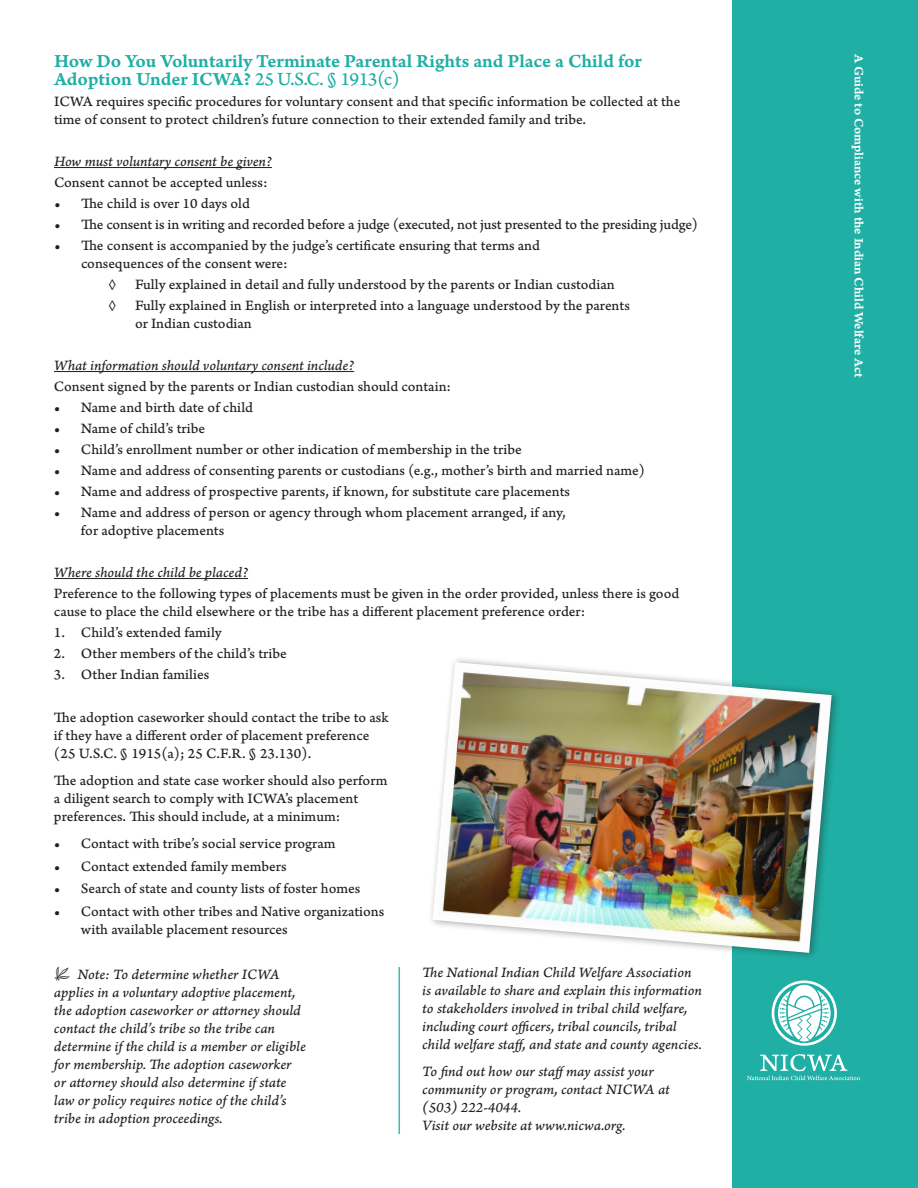
<style>
.page{position:relative;width:918px;height:1188px;background:#fff}
.page>*{position:absolute;margin:0;border:0;box-sizing:border-box;transform-origin:0 0}
.t1{font:19.5px/18px "Arno Pro Smbd Caption";letter-spacing:-.005em;color:#1fafa4}
.t2{font:15px/18px "Arno Pro Caption";letter-spacing:-.005em;color:#231f20}
.t3{font:15px/18px "Arno Pro Italic Caption";letter-spacing:-.005em;color:#231f20}
.t4{font:13.5px "Arno Pro Smbd Caption";letter-spacing:-.005em;color:#fff}
.s1{font-family:"Arno Pro Caption"}
.s2{font-size:18px}
</style>
<div class="page">
<div style="left:732px;top:0;width:186px;height:1188px;background:#1fafa4"></div>
<svg style="left:747px;top:1054px;width:113px;height:26px"></svg>
<div style="left:772px;top:980px;width:65px;height:66px;border:3px solid #fff;border-radius:50%"></div>
<svg style="left:778px;top:985px;width:53px;height:57px"></svg>
<hr style="left:54px;top:167px;width:218px;height:1px;background:#231f20">
<hr style="left:54px;top:371px;width:300px;height:1px;background:#231f20">
<hr style="left:54px;top:578px;width:194px;height:1px;background:#231f20">
<div style="left:427px;top:655px;width:414px;height:305px;background:#231f20;opacity:.45"></div>
<img style="left:432px;top:662px;width:400px;height:291px">
<hr style="left:399px;top:967px;width:1px;height:167px;background:#39beae">
<h1 class="t1" style="left:54px;top:53px;width:590px">How Do You Voluntarily Terminate Parental Rights and Place a Child for<br>Adoption Under ICWA? <span class="s1">25 U.S.C. § 1913(c)</span></h1>
<p class="t2" style="left:54px;top:93px;width:628px">ICWA requires specific procedures for voluntary consent and that specific information be collected at the time of consent to protect children’s future connection to their extended family and tribe.</p>
<p class="t3" style="left:54px;top:153px;width:219px">How must voluntary consent be given?</p>
<p class="t2" style="left:54px;top:174px;width:215px">Consent cannot be accepted unless:</p>
<p class="t2" style="left:54px;top:195px;width:198px">• The child is over 10 days old</p>
<p class="t2" style="left:54px;top:216px;width:645px">• The consent is in writing and recorded before a judge (executed, not just presented to the presiding judge)</p>
<p class="t2" style="left:81px;top:237px;width:461px;text-indent:-27px">• The consent is accompanied by the judge’s certificate ensuring that terms and consequences of the consent were:</p>
<p class="t2" style="left:108px;top:275px;width:523px;line-height:21px">◊ Fully explained in detail and fully understood by the parents or Indian custodian<br>◊ Fully explained in English or interpreted into a language understood by the parents</p>
<p class="t2" style="left:135px;top:315px;width:118px">or Indian custodian</p>
<p class="t3" style="left:54px;top:357px;width:302px">What information should voluntary consent include?</p>
<p class="t2" style="left:54px;top:378px;width:399px">Consent signed by the parents or Indian custodian should contain:</p>
<p class="t2" style="left:54px;top:399px;width:201px">• Name and birth date of child</p>
<p class="t2" style="left:54px;top:420px;width:153px">• Name of child’s tribe</p>
<p class="t2" style="left:54px;top:441px;width:469px">• Child’s enrollment number or other indication of membership in the tribe</p>
<p class="t2" style="left:54px;top:462px;width:593px">• Name and address of consenting parents or custodians (e.g., mother’s birth and married name)</p>
<p class="t2" style="left:54px;top:483px;width:518px">• Name and address of prospective parents, if known, for substitute care placements</p>
<p class="t2" style="left:81px;top:504px;width:486px;text-indent:-27px">• Name and address of person or agency through whom placement arranged, if any, for adoptive placements</p>
<p class="t3" style="left:54px;top:564px;width:196px">Where should the child be placed?</p>
<p class="t2" style="left:54px;top:585px;width:627px">Preference to the following types of placements must be given in the order provided, unless there is good cause to place the child elsewhere or the tribe has a different placement preference order:</p>
<p class="t2" style="left:54px;top:624px;width:169px">1. Child’s extended family</p>
<p class="t2" style="left:54px;top:645px;width:234px">2. Other members of the child’s tribe</p>
<p class="t2" style="left:54px;top:666px;width:157px">3. Other Indian families</p>
<p class="t2" style="left:54px;top:709px;width:336px">The adoption caseworker should contact the tribe to ask if they have a different order of placement preference (25 U.S.C. § 1915(a); 25 C.F.R. § 23.130).</p>
<p class="t2" style="left:54px;top:772px;width:335px">The adoption and state case worker should also perform a diligent search to comply with ICWA’s placement preferences. This should include, at a minimum:</p>
<p class="t2" style="left:54px;top:835px;width:283px">• Contact with tribe’s social service program</p>
<p class="t2" style="left:54px;top:858px;width:234px">• Contact extended family members</p>
<p class="t2" style="left:54px;top:880px;width:308px">• Search of state and county lists of foster homes</p>
<p class="t2" style="left:81px;top:903px;width:305px;text-indent:-27px">• Contact with other tribes and Native organizations with available placement resources</p>
<p class="t3" style="left:54px;top:966px;width:253px"><span class="s2">•</span> Note: To determine whether ICWA applies in a voluntary adoptive placement, the adoption caseworker or attorney should contact the child’s tribe so the tribe can determine if the child is a member or eligible for membership. The adoption caseworker or attorney should also determine if state law or policy requires notice of the child’s tribe in adoption proceedings.</p>
<p class="t3" style="left:422px;top:964px;width:281px">The National Indian Child Welfare Association is available to share and explain this information to stakeholders involved in tribal child welfare, including court officers, tribal councils, tribal child welfare staff, and state and county agencies.</p>
<p class="t3" style="left:422px;top:1063px;width:249px">To find out how our staff may assist your community or program, contact NICWA at (503) 222-4044.<br>Visit our website at www.nicwa.org.</p>
<p class="t4" style="left:867px;top:54px;width:325px;rotate:90deg">A Guide to Compliance with the Indian Child Welfare Act</p>
</div>
